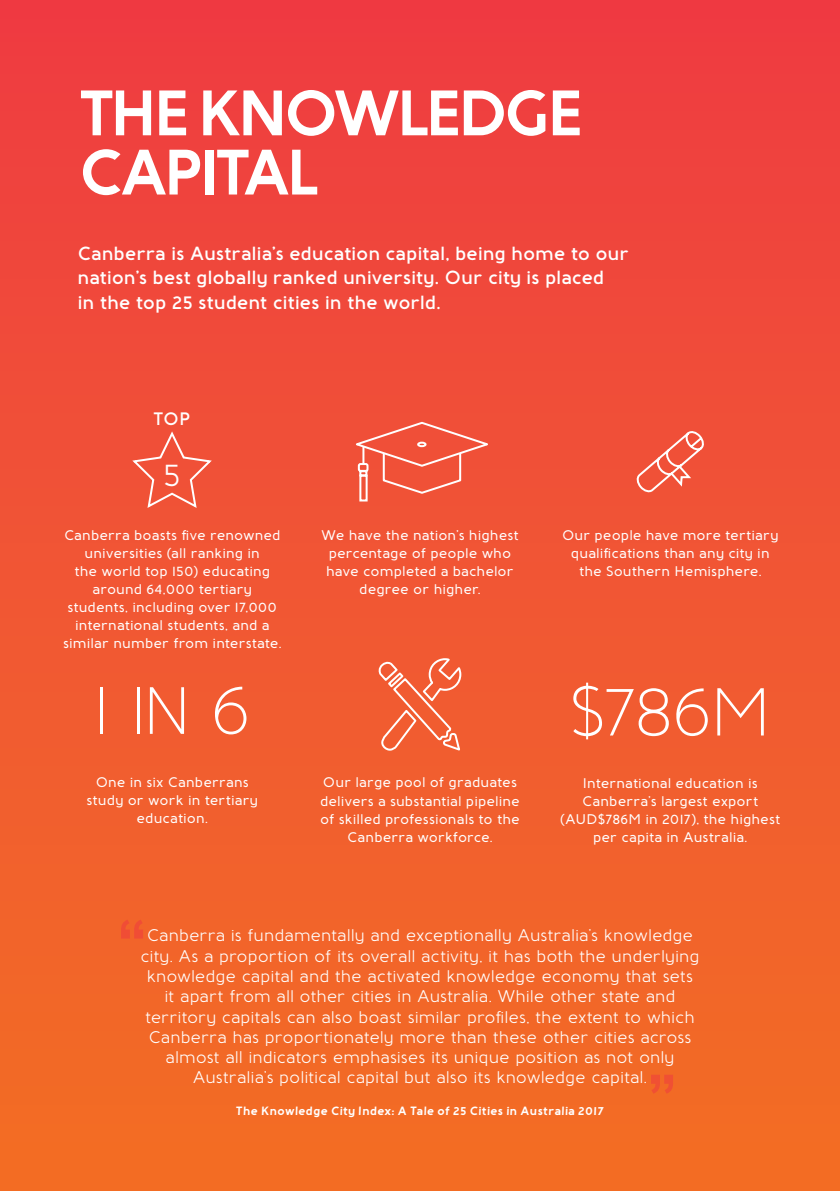
<style>
.page{position:relative;width:840px;height:1191px;background:#fff}
.page>*{position:absolute;margin:0;border:0;box-sizing:border-box;transform-origin:0 0}
.t1{font:70.6px "Baufra";color:#fff}
.t2{font:70.4px "Baufra";color:#fff}
.t3{font:700 64px/59.2px "Baufra";letter-spacing:-.095em;color:#fff}
.t4{font:500 32.2px "Baufra";color:#fff}
.t5{font:600 19px/24.4px "Baufra";letter-spacing:-.01em;color:#fff}
.t6{font:600 18px "Baufra";color:#fff}
.t7{font:500 16.8px/20.2px "Baufra";letter-spacing:-.005em;color:#fff;text-align:center}
.t8{font:600 14px/18px "Baufra";letter-spacing:.005em;color:#fff;text-align:center}
.t9{font:700 12px "Baufra";color:#fff}
.s1{font-size:66.6px}
.s2{font-size:67.6px}
</style>
<div class="page">
<div style="left:0;top:0;width:839px;height:1191px;background:linear-gradient(to bottom,#ef3b42,#f36f23)"></div>
<svg style="left:839px;top:0;width:1px;height:1191px"></svg>
<svg style="left:375px;top:657px;width:87px;height:129px"></svg>
<svg style="left:633px;top:428px;width:70px;height:66px"></svg>
<svg style="left:130px;top:431px;width:84px;height:79px"></svg>
<svg style="left:354px;top:421px;width:139px;height:81px"></svg>
<svg style="left:121px;top:919px;width:22px;height:19px"></svg>
<svg style="left:650px;top:1074px;width:22px;height:19px"></svg>
<h3 class="t3" style="left:78px;top:80px;width:506px">THE KNOWLEDGE<br>CAPITAL</h3>
<h3 class="t5" style="left:77px;top:240px;width:553px">Canberra is Australia’s education capital, being home to our nation’s best globally ranked university. Our city is placed<br>in the top 25 student cities in the world.</h3>
<p class="t6" style="left:153px;top:406px;width:39px">TOP</p>
<h3 class="t4" style="left:163px;top:454px;width:19px">5</h3>
<p class="t8" style="left:63px;top:526px;width:220px">Canberra boasts five renowned universities (all ranking in<br>the world top 150) educating around 64,000 tertiary students, including over 17,000 international students, and a similar number from interstate.</p>
<p class="t8" style="left:321px;top:526px;width:199px">We have the nation’s highest percentage of people who have completed a bachelor degree or higher.</p>
<h1 class="t1" style="left:94px;top:665px;width:158px">1 <span class="s1">IN</span> 6</h1>
<p class="t8" style="left:562px;top:525px;width:218px">Our people have more tertiary qualifications than any city in the Southern Hemisphere.</p>
<h2 class="t2" style="left:569px;top:667px;width:203px">$786<span class="s2">M</span></h2>
<p class="t8" style="left:86px;top:773px;width:173px">One in six Canberrans study or work in tertiary education.</p>
<p class="t8" style="left:320px;top:773px;width:201px">Our large pool of graduates delivers a substantial pipeline of skilled professionals to the<br>Canberra workforce.</p>
<p class="t8" style="left:560px;top:773px;width:221px">International education is<br>Canberra’s largest export (AUD$786M in 2017), the highest per capita in Australia.</p>
<p class="t7" style="left:140px;top:924px;width:560px">Canberra is fundamentally and exceptionally Australia’s knowledge city. As a proportion of its overall activity, it has both the underlying knowledge capital and the activated knowledge economy that sets it apart from all other cities in Australia. While other state and territory capitals can also boast similar profiles, the extent to which Canberra has proportionately more than these other cities across almost all indicators emphasises its unique position as not only Australia’s political capital but also its knowledge capital.</p>
<p class="t9" style="left:235px;top:1102px;width:370px">The Knowledge City Index: A Tale of 25 Cities in Australia 2017</p>
</div>
